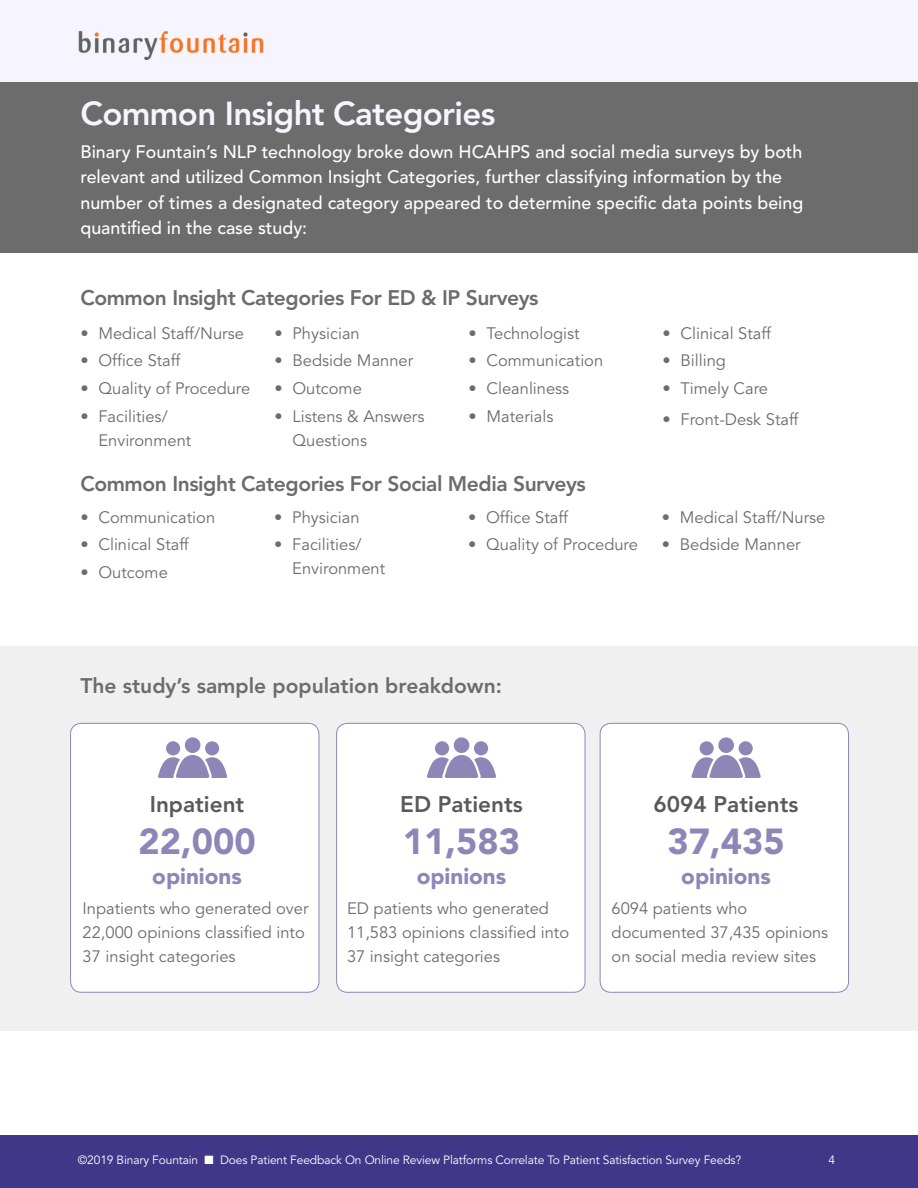
<style>
.page{position:relative;width:918px;height:1188px;background:#fff}
.page>*{position:absolute;margin:0;border:0;box-sizing:border-box;transform-origin:0 0}
.bullets_1{font:900 36px "Avenir";color:#8d87b8}
.subhead_1_org{font:800 33px "Avenir";letter-spacing:-.02em;color:#f6f4ff}
.bullets_1-2{font:800 22.5px "Avenir";color:#58595b}
.bullets_1-3{font:900 22.5px "Avenir";color:#8d87b8}
.subhead_2_gray{font:800 21px "Avenir";letter-spacing:-.02em;color:#6c6c6c}
.subhead_2_gray-2{font:800 21px "Avenir";color:#6c6c6c}
.t1{font:500 18px/25.5px "Avenir";color:#fff}
.bullets_1-4{font:16.5px/24px "Avenir";color:#6c6c6c}
.t2{font:12px "Avenir";letter-spacing:-.01em;color:#fff}
</style>
<div class="page">
<div style="left:0;top:82px;width:918px;height:171px;background:#6c6c6c"></div>
<div style="left:0;top:646px;width:918px;height:384px;background:#f0f0f0"></div>
<div style="left:0;top:0;width:918px;height:82px;background:#f6f4ff"></div>
<img style="left:78px;top:30px;width:186px;height:29px">
<div style="left:0;top:1135px;width:918px;height:53px;background:#403788"></div>
<div style="left:600px;top:723px;width:249px;height:269px;background:#fff;border-radius:11px"></div>
<div style="left:600px;top:723px;width:249px;height:270px;border:1px solid #8d87b8;border-radius:11px"></div>
<div style="left:71px;top:723px;width:248px;height:269px;background:#fff;border-radius:11px"></div>
<div style="left:70px;top:723px;width:249px;height:270px;border:1px solid #8d87b8;border-radius:11px"></div>
<div style="left:337px;top:723px;width:248px;height:269px;background:#fff;border-radius:11px"></div>
<div style="left:336px;top:723px;width:249px;height:270px;border:1px solid #8d87b8;border-radius:11px"></div>
<svg style="left:158px;top:737px;width:70px;height:41px"></svg>
<svg style="left:427px;top:737px;width:69px;height:41px"></svg>
<svg style="left:691px;top:737px;width:70px;height:41px"></svg>
<p class="subhead_1_org" style="left:80px;top:94px;width:416px">Common Insight Categories</p>
<p class="t1" style="left:80px;top:139px;width:724px">Binary Fountain’s NLP technology broke down HCAHPS and social media surveys by both relevant and utilized Common Insight Categories, further classifying information by the number of times a designated category appeared to determine specific data points being quantified in the case study:</p>
<p class="subhead_2_gray" style="left:80px;top:286px;width:460px">Common Insight Categories For ED &amp; IP Surveys</p>
<p class="bullets_1-4" style="left:80px;top:322px;width:165px">• Medical Staff/Nurse</p>
<p class="bullets_1-4" style="left:80px;top:349px;width:101px">• Office Staff</p>
<p class="bullets_1-4" style="left:80px;top:377px;width:171px">• Quality of Procedure</p>
<p class="bullets_1-4" style="left:98px;top:404px;width:94px;text-indent:-18px">• Facilities/<br>Environment</p>
<p class="bullets_1-4" style="left:274px;top:322px;width:87px">• Physician</p>
<p class="bullets_1-4" style="left:274px;top:349px;width:140px">• Bedside Manner</p>
<p class="bullets_1-4" style="left:274px;top:377px;width:89px">• Outcome</p>
<p class="bullets_1-4" style="left:292px;top:404px;width:133px;text-indent:-18px">• Listens &amp; Answers<br>Questions</p>
<p class="bullets_1-4" style="left:469px;top:322px;width:113px">• Technologist</p>
<p class="bullets_1-4" style="left:469px;top:349px;width:136px">• Communication</p>
<p class="bullets_1-4" style="left:469px;top:377px;width:102px">• Cleanliness</p>
<p class="bullets_1-4" style="left:469px;top:404px;width:86px">• Materials</p>
<p class="subhead_2_gray" style="left:80px;top:471px;width:507px">Common Insight Categories For Social Media Surveys</p>
<p class="bullets_1-4" style="left:80px;top:505px;width:136px">• Communication</p>
<p class="bullets_1-4" style="left:80px;top:533px;width:110px">• Clinical Staff</p>
<p class="bullets_1-4" style="left:80px;top:561px;width:89px">• Outcome</p>
<p class="bullets_1-4" style="left:468px;top:505px;width:101px">• Office Staff</p>
<p class="bullets_1-4" style="left:468px;top:533px;width:171px">• Quality of Procedure</p>
<p class="bullets_1-4" style="left:274px;top:505px;width:87px">• Physician</p>
<p class="bullets_1-4" style="left:292px;top:533px;width:94px;text-indent:-18px">• Facilities/<br>Environment</p>
<p class="bullets_1-4" style="left:663px;top:322px;width:110px">• Clinical Staff</p>
<p class="bullets_1-4" style="left:663px;top:349px;width:65px">• Billing</p>
<p class="bullets_1-4" style="left:663px;top:377px;width:107px">• Timely Care</p>
<p class="bullets_1-4" style="left:663px;top:408px;width:137px">• Front-Desk Staff</p>
<p class="bullets_1-4" style="left:662px;top:505px;width:165px">• Medical Staff/Nurse</p>
<p class="bullets_1-4" style="left:662px;top:533px;width:140px">• Bedside Manner</p>
<p class="subhead_2_gray-2" style="left:80px;top:673px;width:423px">The study’s sample population breakdown:</p>
<p class="bullets_1-2" style="left:150px;top:790px;width:96px">Inpatient</p>
<p class="bullets_1" style="left:138px;top:820px;width:119px">22,000</p>
<p class="bullets_1-3" style="left:152px;top:862px;width:91px">opinions</p>
<p class="bullets_1-4" style="left:83px;top:897px;width:227px">Inpatients who generated over<br>22,000 opinions classified into<br>37 insight categories</p>
<p class="bullets_1-2" style="left:400px;top:790px;width:124px">ED Patients</p>
<p class="bullets_1" style="left:403px;top:820px;width:119px">11,583</p>
<p class="bullets_1-3" style="left:417px;top:862px;width:91px">opinions</p>
<p class="bullets_1-4" style="left:347px;top:897px;width:224px">ED patients who generated<br>11,583 opinions classified into<br>37 insight categories</p>
<p class="bullets_1-2" style="left:654px;top:790px;width:146px">6094 Patients</p>
<p class="bullets_1" style="left:668px;top:820px;width:119px">37,435</p>
<p class="bullets_1-3" style="left:681px;top:862px;width:91px">opinions</p>
<p class="bullets_1-4" style="left:612px;top:897px;width:218px">6094 patients who documented 37,435 opinions on social media review sites</p>
<p class="t2" style="left:78px;top:1153px;width:665px">©2019 Binary Fountain ■ Does Patient Feedback On Online Review Platforms Correlate To Patient Satisfaction Survey Feeds?</p>
<p class="t2" style="left:829px;top:1153px;width:8px">4</p>
</div>
